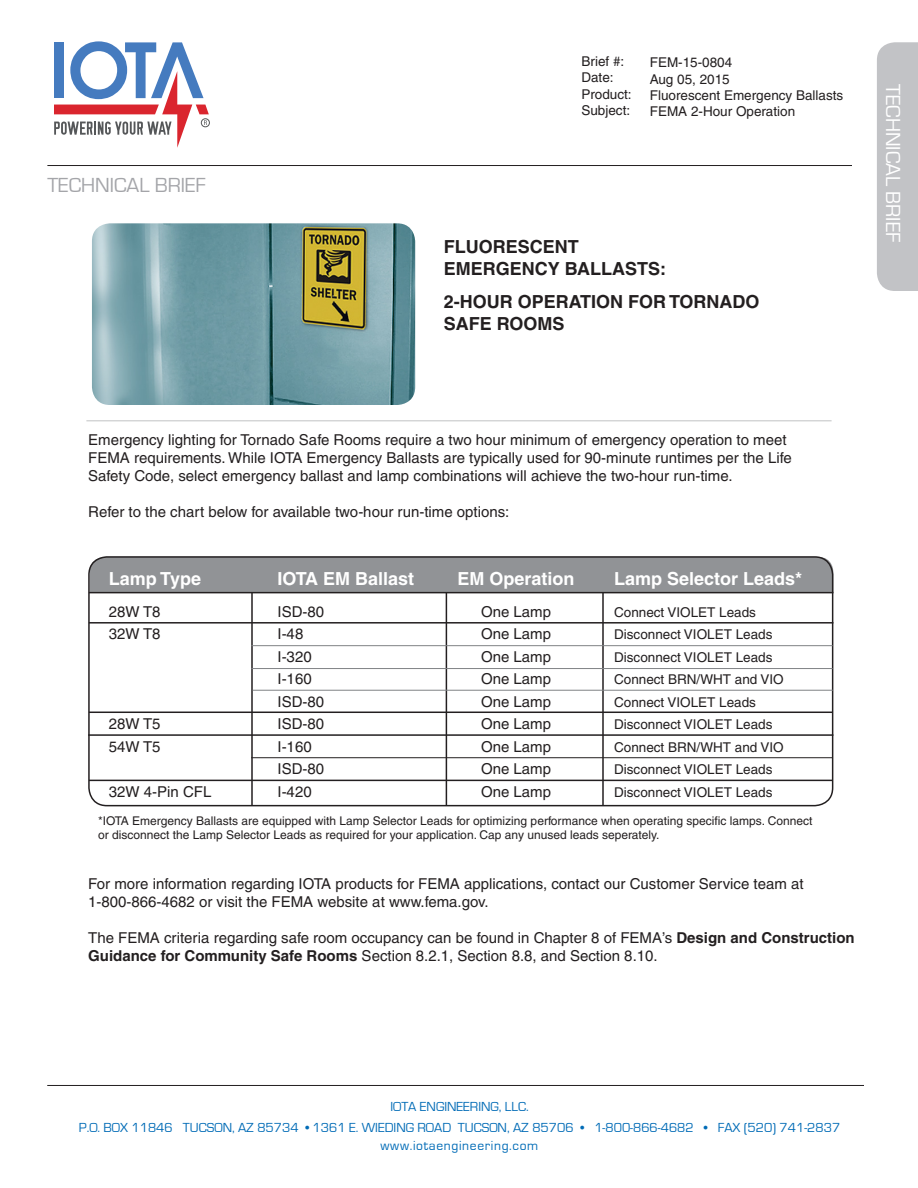
<style>
.page{position:relative;width:918px;height:1188px;background:#fff}
.page>*{position:absolute;margin:0;border:0;box-sizing:border-box;transform-origin:0 0}
.t1{font:21px "Eurostile";color:#a4a5a9}
.t2{font:21px "Eurostile";color:#fff}
.t3{font:700 18px/21.6px "Helvetica";color:#231f20}
.t4{font:700 18px "Helvetica";color:#fff}
.t5{font:15px/18px "Helvetica";color:#231f20}
.t6{font:13.5px "Helvetica";color:#231f20}
.Subhead_2{font:13.5px/18px "Eurostile";color:#006bb6;text-align:center}
.t7{font:12px/14.4px "Helvetica";color:#231f20}
.s1{font-weight:700}
</style>
<div class="page">
<div style="left:877px;top:42px;width:41px;height:249px;background:#c2c3c6"></div>
<hr style="left:47px;top:1085px;width:817px;height:1px;background:#231f20">
<hr style="left:47px;top:165px;width:805px;height:1px;background:#231f20">
<div style="left:201px;top:118px;width:9px;height:9px;border:1px solid #555759;border-radius:50%"></div>
<svg style="left:54px;top:41px;width:155px;height:107px"></svg>
<hr style="left:86px;top:420px;width:746px;height:1px;background:#c1c2c4">
<div style="left:90px;top:557px;width:743px;height:35px;background:#919396"></div>
<div style="left:88px;top:556px;width:745px;height:250px;border:2px solid #231f20;border-radius:18px"></div>
<hr style="left:251px;top:593px;width:2px;height:213px;background:#231f20">
<hr style="left:446px;top:593px;width:1px;height:213px;background:#231f20">
<hr style="left:602px;top:593px;width:2px;height:213px;background:#231f20">
<hr style="left:89px;top:622px;width:744px;height:2px;background:#231f20">
<hr style="left:89px;top:712px;width:744px;height:1px;background:#231f20">
<hr style="left:88px;top:734px;width:745px;height:2px;background:#231f20">
<hr style="left:89px;top:780px;width:744px;height:1px;background:#231f20">
<hr style="left:251px;top:645px;width:582px;height:1px;background:#808285">
<hr style="left:251px;top:668px;width:582px;height:1px;background:#808285">
<hr style="left:253px;top:690px;width:580px;height:1px;background:#808285">
<hr style="left:251px;top:757px;width:582px;height:1px;background:#231f20">
<hr style="left:89px;top:592px;width:744px;height:1px;background:#231f20">
<img style="left:92px;top:223px;width:323px;height:182px">
<p class="t1" style="left:47px;top:174px;width:160px">TECHNICAL BRIEF</p>
<p class="t6" style="left:581px;top:54px;width:44px">Brief #:</p>
<p class="t6" style="left:581px;top:70px;width:34px">Date:</p>
<p class="t6" style="left:581px;top:86px;width:52px">Product:</p>
<p class="t6" style="left:581px;top:102px;width:50px">Subject:</p>
<p class="t6" style="left:650px;top:55px;width:84px">FEM-15-0804</p>
<p class="t6" style="left:650px;top:71px;width:81px">Aug 05, 2015</p>
<p class="t6" style="left:650px;top:87px;width:195px">Fluorescent Emergency Ballasts</p>
<p class="t6" style="left:650px;top:103px;width:147px">FEMA 2-Hour Operation</p>
<p class="t3" style="left:444px;top:236px;width:136px">FLUORESCENT</p>
<p class="t3" style="left:444px;top:257px;width:224px">EMERGENCY BALLASTS:</p>
<p class="t3" style="left:444px;top:291px;width:317px">2-HOUR OPERATION FOR TORNADO<br>SAFE ROOMS</p>
<p class="t2" style="left:904px;top:84px;width:160px;rotate:90deg">TECHNICAL BRIEF</p>
<p class="t5" style="left:88px;top:430px;width:705px">Emergency lighting for Tornado Safe Rooms require a two hour minimum of emergency operation to meet<br>FEMA requirements. While IOTA Emergency Ballasts are typically used for 90-minute runtimes per the Life<br>Safety Code, select emergency ballast and lamp combinations will achieve the two-hour run-time.</p>
<p class="t5" style="left:88px;top:502px;width:423px">Refer to the chart below for available two-hour run-time options:</p>
<p class="t4" style="left:458px;top:568px;width:119px">EM Operation</p>
<p class="t5" style="left:481px;top:603px;width:72px">One Lamp</p>
<p class="t5" style="left:481px;top:625px;width:72px">One Lamp</p>
<p class="t5" style="left:481px;top:648px;width:72px">One Lamp</p>
<p class="t5" style="left:481px;top:670px;width:72px">One Lamp</p>
<p class="t5" style="left:481px;top:693px;width:72px">One Lamp</p>
<p class="t5" style="left:481px;top:715px;width:72px">One Lamp</p>
<p class="t5" style="left:481px;top:738px;width:72px">One Lamp</p>
<p class="t5" style="left:481px;top:760px;width:72px">One Lamp</p>
<p class="t5" style="left:481px;top:783px;width:72px">One Lamp</p>
<p class="t7" style="left:98px;top:814px;width:716px">*IOTA Emergency Ballasts are equipped with Lamp Selector Leads for optimizing performance when operating specific lamps. Connect or disconnect the Lamp Selector Leads as required for your application. Cap any unused leads seperately.</p>
<p class="t4" style="left:278px;top:568px;width:138px">IOTA EM Ballast</p>
<p class="t5" style="left:278px;top:603px;width:48px">ISD-80</p>
<p class="t5" style="left:278px;top:625px;width:27px">I-48</p>
<p class="t5" style="left:278px;top:648px;width:36px">I-320</p>
<p class="t5" style="left:278px;top:670px;width:36px">I-160</p>
<p class="t5" style="left:278px;top:693px;width:48px">ISD-80</p>
<p class="t5" style="left:278px;top:715px;width:48px">ISD-80</p>
<p class="t5" style="left:278px;top:738px;width:36px">I-160</p>
<p class="t5" style="left:278px;top:760px;width:48px">ISD-80</p>
<p class="t5" style="left:278px;top:783px;width:36px">I-420</p>
<p class="t4" style="left:614px;top:568px;width:190px">Lamp Selector Leads*</p>
<p class="t6" style="left:614px;top:604px;width:143px">Connect VIOLET Leads</p>
<p class="t6" style="left:614px;top:627px;width:160px">Disconnect VIOLET Leads</p>
<p class="t6" style="left:614px;top:649px;width:160px">Disconnect VIOLET Leads</p>
<p class="t6" style="left:614px;top:672px;width:171px">Connect BRN/WHT and VIO</p>
<p class="t6" style="left:614px;top:694px;width:143px">Connect VIOLET Leads</p>
<p class="t6" style="left:614px;top:717px;width:160px">Disconnect VIOLET Leads</p>
<p class="t6" style="left:614px;top:739px;width:171px">Connect BRN/WHT and VIO</p>
<p class="t6" style="left:614px;top:762px;width:160px">Disconnect VIOLET Leads</p>
<p class="t6" style="left:614px;top:784px;width:160px">Disconnect VIOLET Leads</p>
<p class="t4" style="left:109px;top:568px;width:94px">Lamp Type</p>
<p class="t5" style="left:109px;top:603px;width:53px">28W T8</p>
<p class="t5" style="left:109px;top:625px;width:53px">32W T8</p>
<p class="t5" style="left:109px;top:715px;width:53px">28W T5</p>
<p class="t5" style="left:109px;top:738px;width:53px">54W T5</p>
<p class="t5" style="left:109px;top:783px;width:104px">32W 4-Pin CFL</p>
<p class="t5" style="left:88px;top:875px;width:717px">For more information regarding IOTA products for FEMA applications, contact our Customer Service team at</p>
<p class="t5" style="left:88px;top:893px;width:402px">1-800-866-4682 or visit the FEMA website at www.fema.gov.</p>
<p class="t5" style="left:88px;top:929px;width:768px">The FEMA criteria regarding safe room occupancy can be found in Chapter 8 of FEMA’s <span class="s1">Design and Construction<br>Guidance for Community Safe Rooms</span> Section 8.2.1, Section 8.8, and Section 8.10.</p>
<p class="Subhead_2" style="left:390px;top:1098px;width:140px">IOTA ENGINEERING, LLC.</p>
<p class="Subhead_2" style="left:79px;top:1119px;width:763px">P.O. BOX 11846 TUCSON, AZ 85734 • 1361 E. WIEDING ROAD TUCSON, AZ 85706 • 1-800-866-4682 • FAX (520) 741-2837 www.iotaengineering.com</p>
</div>
